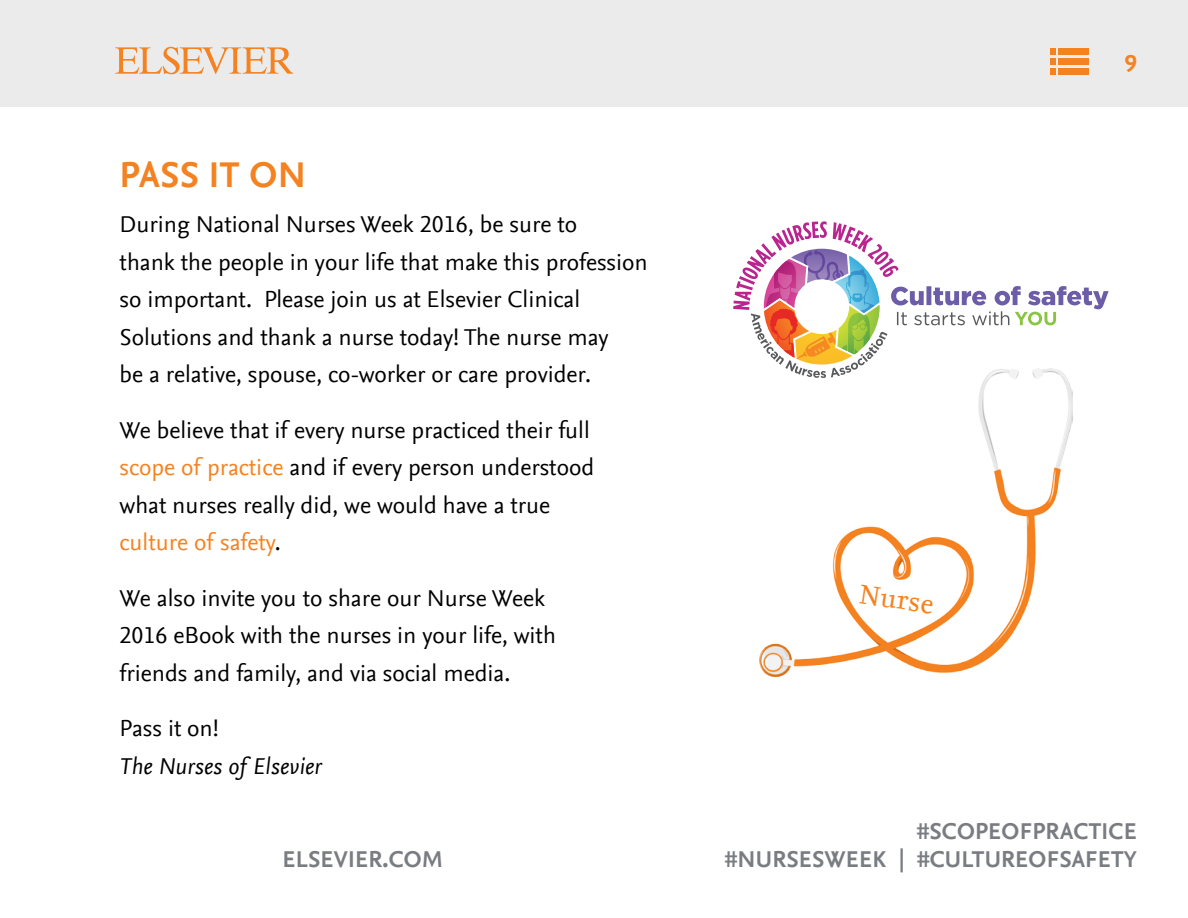
<style>
.page{position:relative;width:1188px;height:918px;background:#fff}
.page>*{position:absolute;margin:0;border:0;box-sizing:border-box;transform-origin:0 0}
.t1{font:700 37.5px "Nexus Sans Offc Pro";letter-spacing:.01em;color:#f58220}
.t2{font:28.5px "Nexus Serif Offc Pro";color:#f58220}
.t3{font:24px/37.5px "Nexus Sans Offc Pro";color:#000}
.t4{font:700 24px "Nexus Sans Offc Pro";letter-spacing:.01em;color:#797d82}
.t5{font:italic 24px "Nexus Sans Offc Pro";color:#000}
.t6{font:700 24px "Nexus Sans Offc Pro";color:#f58220}
.s1{color:#f58220}
</style>
<div class="page">
<div style="left:0;top:0;width:1188px;height:106px;background:#ebebeb"></div>
<svg style="left:115px;top:47px;width:178px;height:27px"></svg>
<div style="left:1059px;top:68px;width:30px;height:6px;background:#f58220"></div>
<svg style="left:1050px;top:68px;width:6px;height:6px"></svg>
<div style="left:1059px;top:58px;width:30px;height:7px;background:#f58220"></div>
<div style="left:1050px;top:58px;width:6px;height:7px;background:#f58220"></div>
<div style="left:1059px;top:49px;width:30px;height:6px;background:#f58220"></div>
<svg style="left:1050px;top:49px;width:6px;height:6px"></svg>
<svg style="left:733px;top:221px;width:376px;height:148px"></svg>
<img style="left:759px;top:369px;width:313px;height:308px">
<h1 class="t1" style="left:120px;top:147px;width:188px">PASS IT ON</h1>
<p class="t3" style="left:120px;top:204px;width:530px">During National Nurses Week 2016, be sure to<br>thank the people in your life that make this profession so important. Please join us at Elsevier Clinical Solutions and thank a nurse today! The nurse may<br>be a relative, spouse, co-worker or care provider.</p>
<p class="t3" style="left:120px;top:410px;width:476px">We believe that if every nurse practiced their full <span class="s1">scope of practice</span> and if every person understood what nurses really did, we would have a true <span class="s1">culture of safety</span>.</p>
<p class="t3" style="left:120px;top:578px;width:438px">We also invite you to share our Nurse Week<br>2016 eBook with the nurses in your life, with friends and family, and via social media.</p>
<p class="t3" style="left:120px;top:708px;width:101px">Pass it on!</p>
<p class="t5" style="left:120px;top:748px;width:204px">The Nurses of Elsevier</p>
<p class="t6" style="left:1125px;top:45px;width:13px">9</p>
<p class="t2" style="left:863px;top:572px;width:77px;rotate:9deg">Nurse</p>
<p class="t4" style="left:917px;top:813px;width:221px">#SCOPEOFPRACTICE</p>
<p class="t4" style="left:283px;top:841px;width:162px">ELSEVIER.COM</p>
<p class="t4" style="left:725px;top:842px;width:413px">#NURSESWEEK | #CULTUREOFSAFETY</p>
</div>
